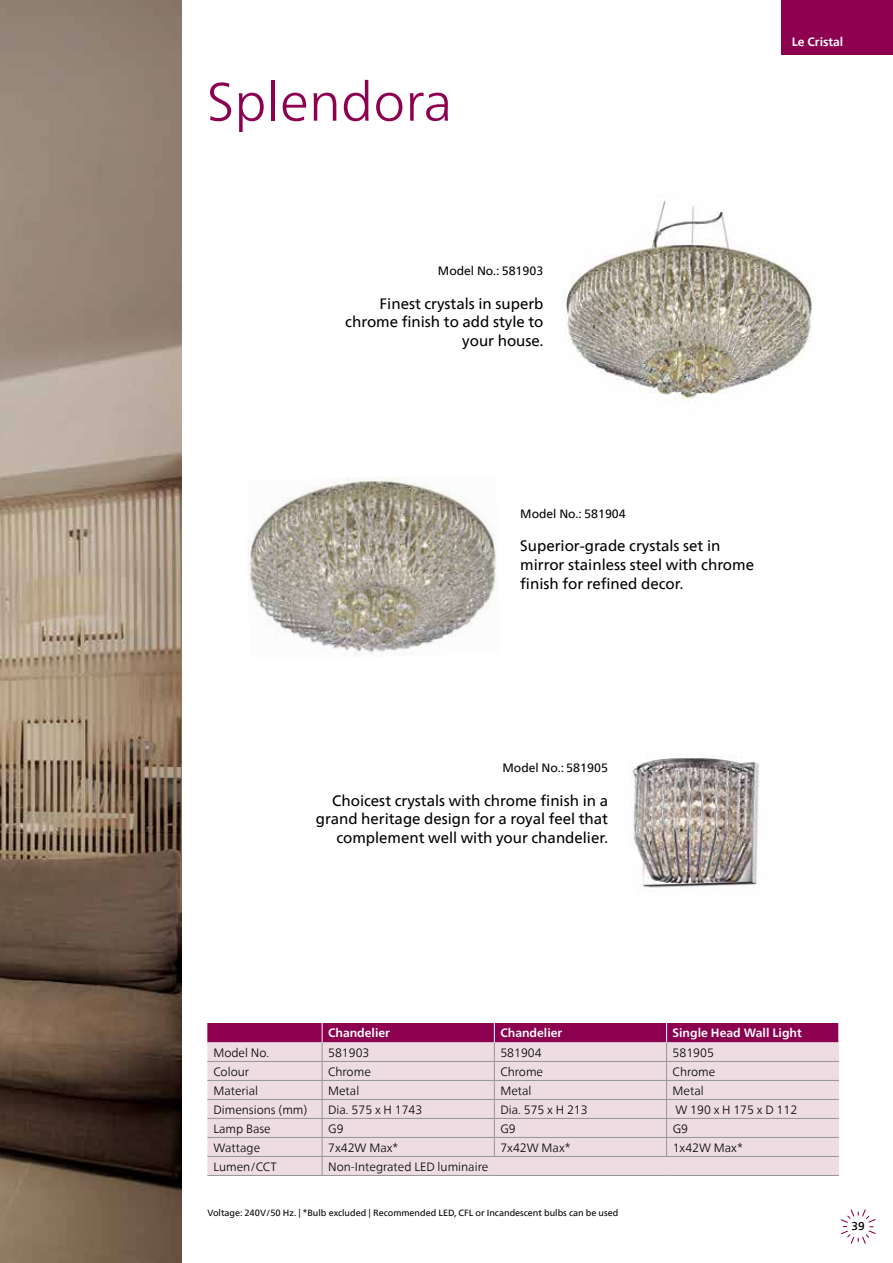
<style>
.page{position:relative;width:893px;height:1263px;background:#fff}
.page>*{position:absolute;margin:0;border:0;box-sizing:border-box;transform-origin:0 0}
.t1{font:300 54px "Neue Frutiger World";color:#8c004f}
.t2{font:15px/18.8px "Neue Frutiger World";color:#000;text-align:right}
.t3{font:300 12px "Neue Frutiger World";color:#000}
.t4{font:700 12px "Neue Frutiger World";color:#fff}
.t5{font:12px "Neue Frutiger World";color:#000}
.t6{font:500 11.25px "Neue Frutiger World";color:#000}
.t7{font:9px "Neue Frutiger World";color:#000}
</style>
<div class="page">
<svg style="left:841px;top:1209px;width:35px;height:35px"></svg>
<img style="left:632px;top:755px;width:128px;height:133px">
<img style="left:0;top:0;width:181px;height:1263px">
<div style="left:782px;top:0;width:111px;height:54px;background:#8c004f"></div>
<img style="left:248px;top:477px;width:250px;height:178px">
<img style="left:564px;top:200px;width:248px;height:210px">
<svg style="left:207px;top:1023px;width:632px;height:152px;background:#ddbdcc"></svg>
<hr style="left:494px;top:1156px;width:173px;height:1px;background:#939598">
<hr style="left:667px;top:1156px;width:172px;height:1px;background:#939598">
<hr style="left:207px;top:1175px;width:115px;height:1px;background:#939598">
<hr style="left:322px;top:1175px;width:172px;height:1px;background:#939598">
<hr style="left:494px;top:1175px;width:173px;height:1px;background:#939598">
<hr style="left:667px;top:1175px;width:172px;height:1px;background:#939598">
<p class="t1" style="left:207px;top:60px;width:247px">Splendora</p>
<p class="t5" style="left:438px;top:262px;width:107px">Model No.: 581903</p>
<p class="t2" style="left:345px;top:294px;width:200px">Finest crystals in superb chrome finish to add style to your house.</p>
<p class="t4" style="left:792px;top:31px;width:53px">Le Cristal</p>
<p class="t5" style="left:520px;top:504px;width:107px">Model No.: 581904</p>
<p class="t2" style="left:520px;top:537px;width:235px;text-align:left">Superior-grade crystals set in mirror stainless steel with chrome finish for refined decor.</p>
<p class="t5" style="left:502px;top:759px;width:107px">Model No.: 581905</p>
<p class="t2" style="left:316px;top:791px;width:294px">Choicest crystals with chrome finish in a grand heritage design for a royal feel that complement well with your chandelier.</p>
<p class="t4" style="left:328px;top:1022px;width:63px">Chandelier</p>
<p class="t4" style="left:500px;top:1022px;width:63px">Chandelier</p>
<p class="t4" style="left:673px;top:1022px;width:131px">Single Head Wall Light</p>
<p class="t3" style="left:213px;top:1043px;width:57px">Model No.</p>
<p class="t3" style="left:328px;top:1043px;width:43px">581903</p>
<p class="t3" style="left:500px;top:1043px;width:43px">581904</p>
<p class="t3" style="left:673px;top:1043px;width:43px">581905</p>
<p class="t3" style="left:213px;top:1062px;width:37px">Colour</p>
<p class="t3" style="left:328px;top:1062px;width:44px">Chrome</p>
<p class="t3" style="left:500px;top:1062px;width:44px">Chrome</p>
<p class="t3" style="left:673px;top:1062px;width:44px">Chrome</p>
<p class="t3" style="left:213px;top:1081px;width:46px">Material</p>
<p class="t3" style="left:328px;top:1081px;width:33px">Metal</p>
<p class="t3" style="left:500px;top:1081px;width:33px">Metal</p>
<p class="t3" style="left:673px;top:1081px;width:33px">Metal</p>
<p class="t3" style="left:213px;top:1100px;width:95px">Dimensions (mm)</p>
<p class="t3" style="left:328px;top:1100px;width:96px">Dia. 575 x H 1743</p>
<p class="t3" style="left:500px;top:1100px;width:89px">Dia. 575 x H 213</p>
<p class="t3" style="left:675px;top:1100px;width:123px">W 190 x H 175 x D 112</p>
<p class="t3" style="left:213px;top:1119px;width:59px">Lamp Base</p>
<p class="t3" style="left:328px;top:1119px;width:17px">G9</p>
<p class="t3" style="left:500px;top:1119px;width:17px">G9</p>
<p class="t3" style="left:673px;top:1119px;width:17px">G9</p>
<p class="t3" style="left:213px;top:1138px;width:48px">Wattage</p>
<p class="t3" style="left:328px;top:1138px;width:72px">7x42W Max*</p>
<p class="t3" style="left:500px;top:1138px;width:72px">7x42W Max*</p>
<p class="t3" style="left:673px;top:1138px;width:72px">1x42W Max*</p>
<p class="t3" style="left:213px;top:1157px;width:65px">Lumen/CCT</p>
<p class="t3" style="left:328px;top:1157px;width:162px">Non-Integrated LED luminaire</p>
<p class="t7" style="left:207px;top:1206px;width:412px">Voltage: 240V/50 Hz. | *Bulb excluded | Recommended LED, CFL or Incandescent bulbs can be used</p>
<p class="t6" style="left:852px;top:1217px;width:15px">39</p>
</div>
